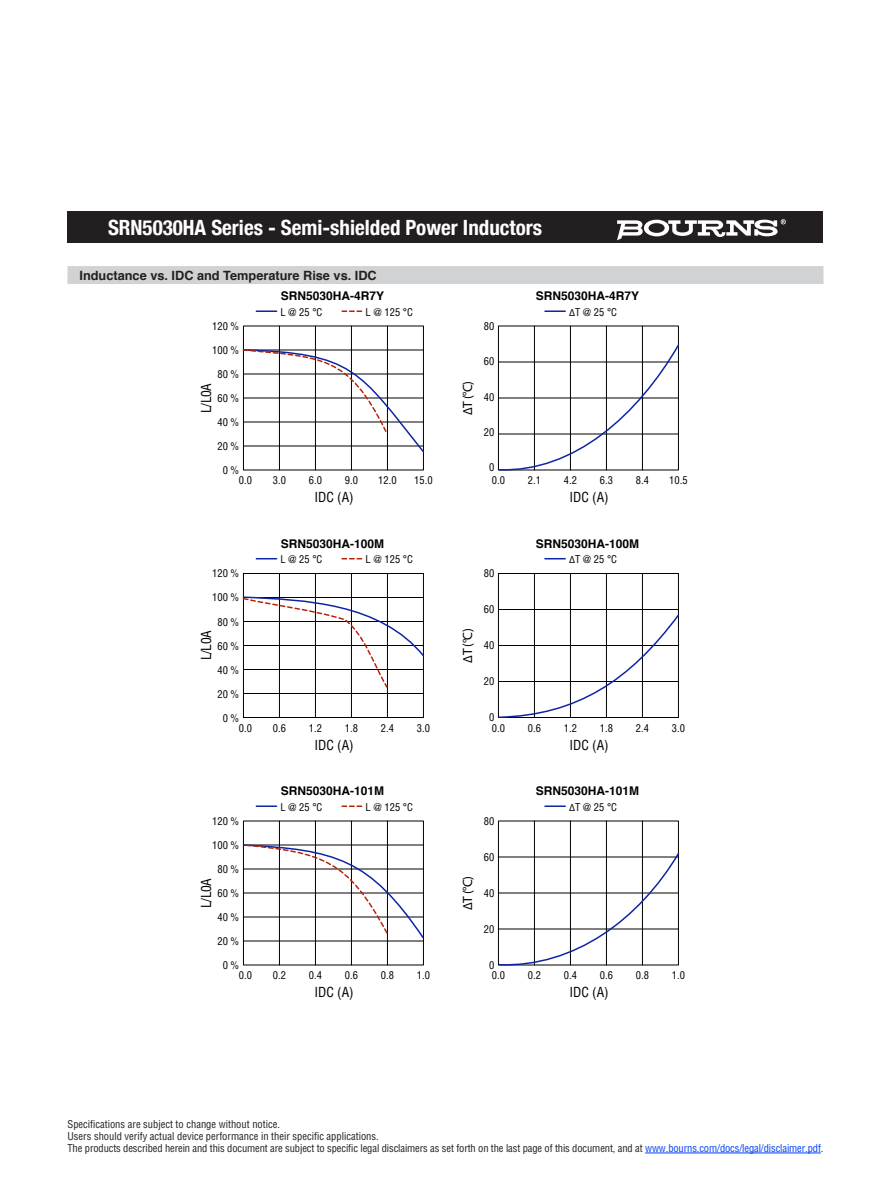
<style>
.page{position:relative;width:891px;height:1188px;background:#fff}
.page>*{position:absolute;margin:0;border:0;box-sizing:border-box;transform-origin:0 0}
.t1{font:700 condensed 21px "Helvetica Neue";color:#fff}
.t2{font:condensed 13.5px "Helvetica";color:#000}
.t3{font:13.5px "Myriad Pro";color:#000}
.t4{font:700 12.75px "Helvetica";color:#231f20}
.t5{font:700 12px "Helvetica";color:#000}
.negative_type_header{font:condensed 10.5px "Helvetica";letter-spacing:-.01em;color:#231f20}
.t6{font:condensed 10.5px "Helvetica";color:#000}
.s1{font-family:"Myriad Pro";font-stretch:normal}
.s2{color:#0042f4}
</style>
<div class="page">
<div style="left:68px;top:212px;width:756px;height:31px;background:#231f20"></div>
<svg style="left:617px;top:219px;width:169px;height:21px"></svg>
<div style="left:68px;top:266px;width:756px;height:18px;background:#d1d2d4"></div>
<div style="left:243px;top:573px;width:181px;height:145px;border:1px solid #000"></div>
<hr style="left:279px;top:326px;width:1px;height:144px;background:#000">
<hr style="left:279px;top:574px;width:1px;height:144px;background:#000">
<hr style="left:315px;top:574px;width:1px;height:144px;background:#000">
<hr style="left:351px;top:574px;width:1px;height:144px;background:#000">
<hr style="left:387px;top:574px;width:1px;height:144px;background:#000">
<hr style="left:534px;top:821px;width:1px;height:144px;background:#000">
<hr style="left:570px;top:821px;width:1px;height:144px;background:#000">
<hr style="left:606px;top:821px;width:1px;height:144px;background:#000">
<hr style="left:642px;top:821px;width:1px;height:144px;background:#000">
<hr style="left:315px;top:326px;width:1px;height:144px;background:#000">
<hr style="left:351px;top:326px;width:1px;height:144px;background:#000">
<hr style="left:387px;top:326px;width:1px;height:144px;background:#000">
<hr style="left:279px;top:821px;width:1px;height:144px;background:#000">
<hr style="left:315px;top:821px;width:1px;height:144px;background:#000">
<hr style="left:351px;top:821px;width:1px;height:144px;background:#000">
<hr style="left:387px;top:821px;width:1px;height:144px;background:#000">
<hr style="left:534px;top:326px;width:1px;height:144px;background:#000">
<hr style="left:570px;top:326px;width:1px;height:144px;background:#000">
<hr style="left:606px;top:326px;width:1px;height:144px;background:#000">
<hr style="left:642px;top:326px;width:1px;height:144px;background:#000">
<hr style="left:534px;top:574px;width:1px;height:144px;background:#000">
<hr style="left:570px;top:574px;width:1px;height:144px;background:#000">
<hr style="left:606px;top:574px;width:1px;height:144px;background:#000">
<hr style="left:642px;top:574px;width:1px;height:144px;background:#000">
<hr style="left:498px;top:609px;width:180px;height:1px;background:#000">
<hr style="left:243px;top:693px;width:180px;height:1px;background:#000">
<hr style="left:243px;top:941px;width:180px;height:1px;background:#000">
<hr style="left:256px;top:310px;width:21px;height:2px;background:#0e24a2">
<svg style="left:342px;top:310px;width:20px;height:2px"></svg>
<hr style="left:545px;top:310px;width:20px;height:2px;background:#0e24a2">
<svg style="left:545px;top:558px;width:20px;height:1px"></svg>
<svg style="left:256px;top:558px;width:21px;height:1px"></svg>
<svg style="left:342px;top:558px;width:20px;height:1px"></svg>
<hr style="left:256px;top:805px;width:21px;height:2px;background:#0e24a2">
<svg style="left:342px;top:805px;width:20px;height:2px"></svg>
<hr style="left:545px;top:805px;width:20px;height:2px;background:#0e24a2">
<svg style="left:498px;top:343px;width:181px;height:128px"></svg>
<svg style="left:498px;top:613px;width:181px;height:105px"></svg>
<svg style="left:498px;top:852px;width:182px;height:114px"></svg>
<svg style="left:242px;top:348px;width:183px;height:106px"></svg>
<svg style="left:242px;top:596px;width:183px;height:93px"></svg>
<svg style="left:242px;top:843px;width:182px;height:97px"></svg>
<hr style="left:645px;top:1153px;width:176px;height:1px;background:#0042f4">
<p class="t1" style="left:108px;top:210px;width:436px">SRN5030HA Series - Semi-shielded Power Inductors</p>
<p class="t4" style="left:80px;top:265px;width:299px">Inductance vs. IDC and Temperature Rise vs. IDC</p>
<p class="t6" style="left:280px;top:305px;width:44px">L @ 25 °C</p>
<p class="t6" style="left:569px;top:305px;width:50px"><span class="s1">∆</span>T @ 25 °C</p>
<p class="t5" style="left:281px;top:286px;width:105px">SRN5030HA-4R7Y</p>
<p class="t5" style="left:536px;top:286px;width:105px">SRN5030HA-4R7Y</p>
<p class="t6" style="left:366px;top:305px;width:49px">L @ 125 °C</p>
<p class="t6" style="left:212px;top:320px;width:29px">120 %</p>
<p class="t6" style="left:212px;top:344px;width:29px">100 %</p>
<p class="t6" style="left:217px;top:368px;width:23px">80 %</p>
<p class="t6" style="left:217px;top:392px;width:23px">60 %</p>
<p class="t6" style="left:217px;top:416px;width:23px">40 %</p>
<p class="t6" style="left:217px;top:440px;width:23px">20 %</p>
<p class="t6" style="left:223px;top:464px;width:18px">0 %</p>
<p class="t2" style="left:198px;top:413px;width:31px;rotate:-90deg">L/L0A</p>
<p class="t3" style="left:460px;top:415px;width:36px;rotate:-90deg">∆T (°C)</p>
<p class="t6" style="left:484px;top:320px;width:12px">80</p>
<p class="t6" style="left:484px;top:355px;width:12px">60</p>
<p class="t6" style="left:484px;top:390px;width:12px">40</p>
<p class="t6" style="left:484px;top:425px;width:12px">20</p>
<p class="t6" style="left:489px;top:461px;width:7px">0</p>
<p class="t6" style="left:239px;top:474px;width:15px">0.0</p>
<p class="t6" style="left:273px;top:474px;width:15px">3.0</p>
<p class="t6" style="left:309px;top:474px;width:15px">6.0</p>
<p class="t6" style="left:345px;top:474px;width:15px">9.0</p>
<p class="t6" style="left:378px;top:474px;width:20px">12.0</p>
<p class="t6" style="left:414px;top:474px;width:20px">15.0</p>
<p class="t6" style="left:528px;top:474px;width:15px">2.1</p>
<p class="t6" style="left:564px;top:474px;width:15px">4.2</p>
<p class="t6" style="left:600px;top:474px;width:15px">6.3</p>
<p class="t6" style="left:636px;top:474px;width:15px">8.4</p>
<p class="t6" style="left:669px;top:474px;width:20px">10.5</p>
<p class="t6" style="left:492px;top:474px;width:15px">0.0</p>
<p class="t2" style="left:314px;top:489px;width:41px">IDC (A)</p>
<p class="t2" style="left:569px;top:489px;width:41px">IDC (A)</p>
<p class="t5" style="left:281px;top:534px;width:105px">SRN5030HA-100M</p>
<p class="t5" style="left:536px;top:534px;width:105px">SRN5030HA-100M</p>
<p class="t6" style="left:280px;top:553px;width:44px">L @ 25 °C</p>
<p class="t6" style="left:366px;top:553px;width:49px">L @ 125 °C</p>
<p class="t6" style="left:569px;top:553px;width:50px"><span class="s1">∆</span>T @ 25 °C</p>
<p class="t6" style="left:212px;top:567px;width:29px">120 %</p>
<p class="t6" style="left:212px;top:591px;width:29px">100 %</p>
<p class="t6" style="left:217px;top:615px;width:23px">80 %</p>
<p class="t6" style="left:217px;top:639px;width:23px">60 %</p>
<p class="t6" style="left:217px;top:663px;width:23px">40 %</p>
<p class="t6" style="left:217px;top:687px;width:23px">20 %</p>
<p class="t6" style="left:223px;top:711px;width:18px">0 %</p>
<p class="t2" style="left:198px;top:660px;width:31px;rotate:-90deg">L/L0A</p>
<p class="t3" style="left:460px;top:663px;width:36px;rotate:-90deg">∆T (°C)</p>
<p class="t6" style="left:484px;top:567px;width:12px">80</p>
<p class="t6" style="left:484px;top:603px;width:12px">60</p>
<p class="t6" style="left:484px;top:639px;width:12px">40</p>
<p class="t6" style="left:484px;top:675px;width:12px">20</p>
<p class="t6" style="left:489px;top:711px;width:7px">0</p>
<p class="t6" style="left:239px;top:722px;width:15px">0.0</p>
<p class="t6" style="left:273px;top:722px;width:15px">0.6</p>
<p class="t6" style="left:309px;top:722px;width:15px">1.2</p>
<p class="t6" style="left:345px;top:722px;width:15px">1.8</p>
<p class="t6" style="left:381px;top:722px;width:15px">2.4</p>
<p class="t6" style="left:417px;top:722px;width:15px">3.0</p>
<p class="t2" style="left:314px;top:736px;width:41px">IDC (A)</p>
<p class="t6" style="left:492px;top:722px;width:15px">0.0</p>
<p class="t6" style="left:528px;top:722px;width:15px">0.6</p>
<p class="t6" style="left:564px;top:722px;width:15px">1.2</p>
<p class="t6" style="left:600px;top:722px;width:15px">1.8</p>
<p class="t6" style="left:636px;top:722px;width:15px">2.4</p>
<p class="t6" style="left:672px;top:722px;width:15px">3.0</p>
<p class="t2" style="left:569px;top:736px;width:41px">IDC (A)</p>
<p class="t5" style="left:281px;top:781px;width:105px">SRN5030HA-101M</p>
<p class="t5" style="left:536px;top:781px;width:105px">SRN5030HA-101M</p>
<p class="t6" style="left:280px;top:800px;width:44px">L @ 25 °C</p>
<p class="t6" style="left:366px;top:800px;width:49px">L @ 125 °C</p>
<p class="t6" style="left:569px;top:800px;width:50px"><span class="s1">∆</span>T @ 25 °C</p>
<p class="t6" style="left:212px;top:815px;width:29px">120 %</p>
<p class="t6" style="left:212px;top:839px;width:29px">100 %</p>
<p class="t6" style="left:217px;top:863px;width:23px">80 %</p>
<p class="t6" style="left:217px;top:887px;width:23px">60 %</p>
<p class="t6" style="left:217px;top:911px;width:23px">40 %</p>
<p class="t6" style="left:217px;top:935px;width:23px">20 %</p>
<p class="t6" style="left:223px;top:959px;width:18px">0 %</p>
<p class="t2" style="left:198px;top:908px;width:31px;rotate:-90deg">L/L0A</p>
<p class="t3" style="left:460px;top:910px;width:36px;rotate:-90deg">∆T (°C)</p>
<p class="t6" style="left:484px;top:815px;width:12px">80</p>
<p class="t6" style="left:484px;top:851px;width:12px">60</p>
<p class="t6" style="left:484px;top:887px;width:12px">40</p>
<p class="t6" style="left:484px;top:923px;width:12px">20</p>
<p class="t6" style="left:489px;top:959px;width:7px">0</p>
<p class="t6" style="left:239px;top:969px;width:15px">0.0</p>
<p class="t6" style="left:273px;top:969px;width:15px">0.2</p>
<p class="t6" style="left:309px;top:969px;width:15px">0.4</p>
<p class="t6" style="left:345px;top:969px;width:15px">0.6</p>
<p class="t6" style="left:381px;top:969px;width:15px">0.8</p>
<p class="t6" style="left:417px;top:969px;width:15px">1.0</p>
<p class="t2" style="left:314px;top:984px;width:41px">IDC (A)</p>
<p class="t6" style="left:492px;top:969px;width:15px">0.0</p>
<p class="t6" style="left:528px;top:969px;width:15px">0.2</p>
<p class="t6" style="left:564px;top:969px;width:15px">0.4</p>
<p class="t6" style="left:600px;top:969px;width:15px">0.6</p>
<p class="t6" style="left:636px;top:969px;width:15px">0.8</p>
<p class="t6" style="left:672px;top:969px;width:15px">1.0</p>
<p class="t2" style="left:569px;top:984px;width:41px">IDC (A)</p>
<p class="negative_type_header" style="left:68px;top:1118px;width:214px">Specifications are subject to change without notice.</p>
<p class="negative_type_header" style="left:68px;top:1130px;width:313px">Users should verify actual device performance in their specific applications.</p>
<p class="negative_type_header" style="left:68px;top:1142px;width:757px">The products described herein and this document are subject to specific legal disclaimers as set forth on the last page of this document, and at <span class="s2">www.bourns.com/docs/legal/disclaimer.pdf</span>.</p>
</div>
